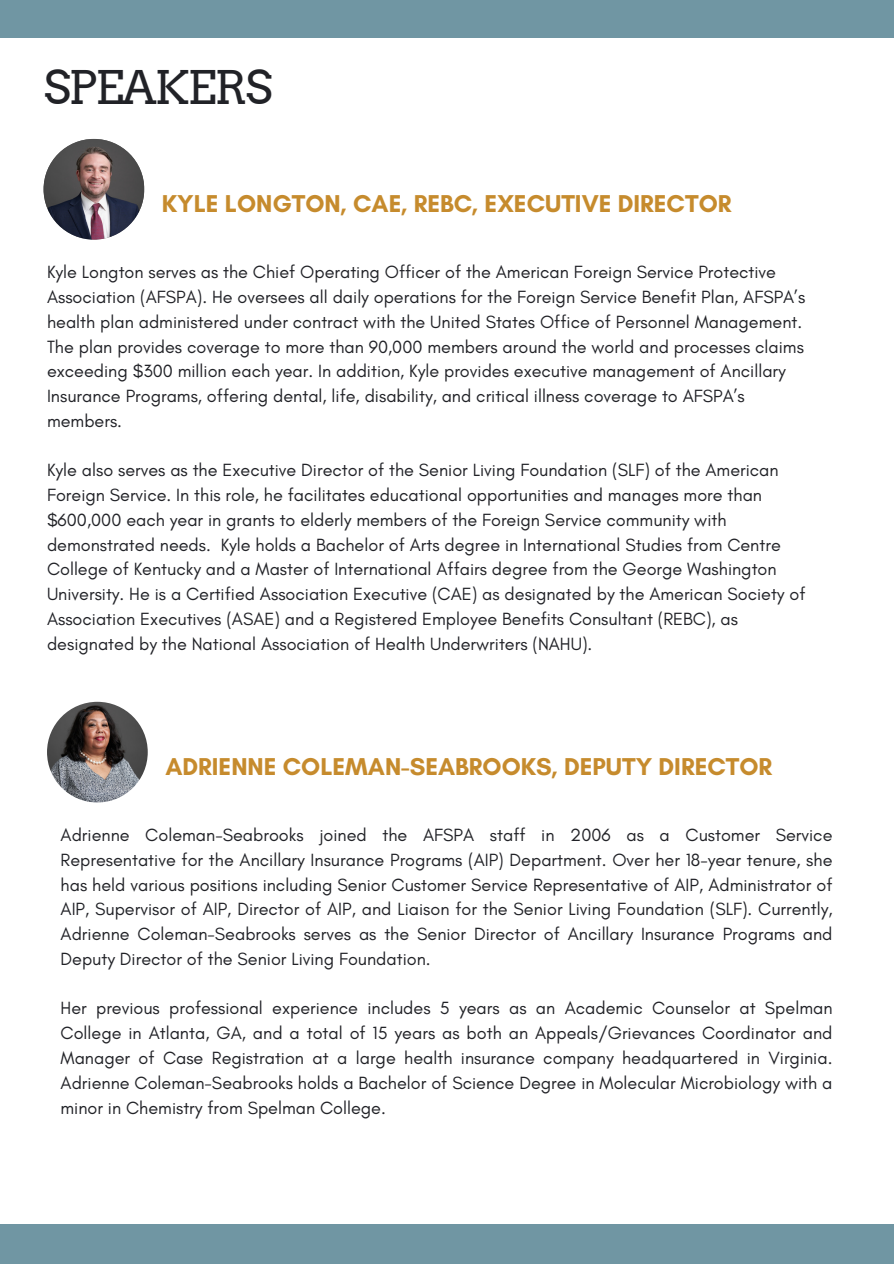
<style>
.page{position:relative;width:894px;height:1264px;background:#fff}
.page>*{position:absolute;margin:0;border:0;box-sizing:border-box;transform-origin:0 0}
.t1{font:46.35px "Arvo";letter-spacing:-.05em;color:#212227}
.t2{font:700 24.75px "Glacial Indifference";color:#c68b2d}
.t3{font:18px/24.8px "Glacial Indifference";color:#212227}
</style>
<div class="page">
<div style="left:0;top:1224px;width:893px;height:39px;background:#7096a3"></div>
<div style="left:0;top:0;width:893px;height:38px;background:#7096a3"></div>
<img style="left:44px;top:139px;width:100px;height:100px;border-radius:50%">
<img style="left:47px;top:701px;width:101px;height:101px;border-radius:50%">
<h1 class="t1" style="left:44px;top:60px;width:230px">SPEAKERS</h1>
<p class="t2" style="left:162px;top:188px;width:571px">KYLE LONGTON, CAE, REBC, EXECUTIVE DIRECTOR</p>
<h2 class="t3" style="left:47px;top:259px;width:759px">Kyle Longton serves as the Chief Operating Officer of the American Foreign Service Protective Association (AFSPA). He oversees all daily operations for the Foreign Service Benefit Plan, AFSPA’s health plan administered under contract with the United States Office of Personnel Management.<br>The plan provides coverage to more than 90,000 members around the world and processes claims exceeding $300 million each year. In addition, Kyle provides executive management of Ancillary Insurance Programs, offering dental, life, disability, and critical illness coverage to AFSPA’s members.</h2>
<p class="t3" style="left:47px;top:457px;width:759px">Kyle also serves as the Executive Director of the Senior Living Foundation (SLF) of the American Foreign Service. In this role, he facilitates educational opportunities and manages more than $600,000 each year in grants to elderly members of the Foreign Service community with demonstrated needs. Kyle holds a Bachelor of Arts degree in International Studies from Centre College of Kentucky and a Master of International Affairs degree from the George Washington University. He is a Certified Association Executive (CAE) as designated by the American Society of Association Executives (ASAE) and a Registered Employee Benefits Consultant (REBC), as designated by the National Association of Health Underwriters (NAHU).</p>
<h2 class="t2" style="left:165px;top:751px;width:608px">ADRIENNE COLEMAN-SEABROOKS, DEPUTY DIRECTOR</h2>
<p class="t3" style="left:61px;top:822px;width:773px;text-align:justify">Adrienne Coleman-Seabrooks joined the AFSPA staff in 2006 as a Customer Service Representative for the Ancillary Insurance Programs (AIP) Department. Over her 18-year tenure, she has held various positions including Senior Customer Service Representative of AIP, Administrator of AIP, Supervisor of AIP, Director of AIP, and Liaison for the Senior Living Foundation (SLF). Currently, Adrienne Coleman-Seabrooks serves as the Senior Director of Ancillary Insurance Programs and Deputy Director of the Senior Living Foundation.</p>
<p class="t3" style="left:61px;top:995px;width:773px;text-align:justify">Her previous professional experience includes 5 years as an Academic Counselor at Spelman College in Atlanta, GA, and a total of 15 years as both an Appeals/Grievances Coordinator and Manager of Case Registration at a large health insurance company headquartered in Virginia.<br>Adrienne Coleman-Seabrooks holds a Bachelor of Science Degree in Molecular Microbiology with a minor in Chemistry from Spelman College.</p>
</div>
